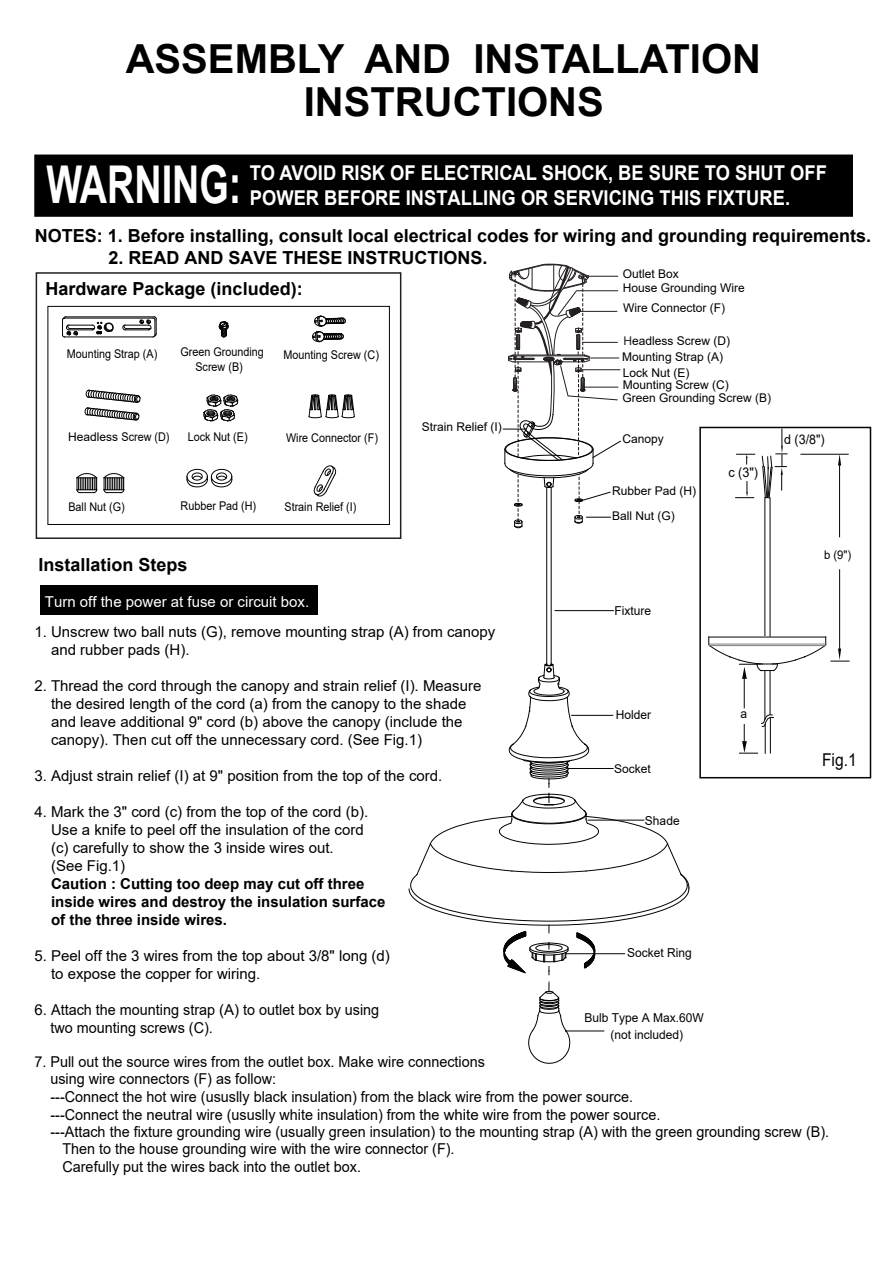
<style>
.page{position:relative;width:893px;height:1263px;background:#fff}
.page>*{position:absolute;margin:0;border:0;box-sizing:border-box;transform-origin:0 0}
.t1{font:700 52.2px "Arial";color:#fff;scale:.72 1}
.t2{font:700 40.05px/42.6px "Arial";color:#000;text-align:center}
.t3{font:700 20.4px/24.6px "Arial";color:#fff;scale:.9 1}
.t4{font:700 18px "Arial";color:#000}
.t5{font:17.7px "Arial";color:#030303;scale:.88 1}
.t6{font:15px/18px "Arial";color:#000}
.t7{font:15px "Arial";color:#000;scale:.96 1}
.t8{font:700 15px/18px "Arial";color:#000}
.t9{font:15px "Arial";color:#fff}
.t10{font:13.35px "Arial";color:#030303;scale:.95 1}
.t11{font:13.2px "Arial";color:#030303;scale:.95 1}
.t12{font:12.6px "Arial";color:#040503;scale:.95 1}
.t13{font:12.3px/16.8px "Arial";color:#000;text-align:center}
.t14{font:12px/13.5px "Arial";color:#000}
.t15{font:12px/14.4px "Arial";color:#000;text-align:center;scale:.9 1}
.t16{font:12px "Arial";color:#040503;scale:.95 1}
.s1{color:#231f20}
</style>
<div class="page">
<div style="left:34px;top:155px;width:819px;height:62px;background:#000;border:2px solid #030303"></div>
<div style="left:36px;top:272px;width:365px;height:267px;border:2px solid #231f20"></div>
<div style="left:48px;top:306px;width:342px;height:219px;border:1px solid #050504"></div>
<svg style="left:203px;top:395px;width:35px;height:26px"></svg>
<hr style="left:64px;top:318px;width:89px;height:1px;background:#050504">
<hr style="left:64px;top:337px;width:89px;height:1px;background:#050504">
<hr style="left:66px;top:317px;width:88px;height:1px;background:#050504">
<svg style="left:62px;top:316px;width:52px;height:21px"></svg>
<svg style="left:122px;top:316px;width:35px;height:21px"></svg>
<svg style="left:312px;top:316px;width:34px;height:26px"></svg>
<svg style="left:219px;top:321px;width:10px;height:16px"></svg>
<svg style="left:309px;top:394px;width:46px;height:24px"></svg>
<hr style="left:555px;top:610px;width:58px;height:1px;background:#070304">
<hr style="left:572px;top:715px;width:41px;height:1px;background:#070304">
<hr style="left:569px;top:768px;width:44px;height:1px;background:#050504">
<hr style="left:566px;top:1031px;width:38px;height:1px;background:#070304">
<svg style="left:187px;top:469px;width:45px;height:18px"></svg>
<svg style="left:76px;top:473px;width:21px;height:20px"></svg>
<svg style="left:104px;top:473px;width:20px;height:20px"></svg>
<svg style="left:314px;top:465px;width:22px;height:31px"></svg>
<div style="left:699px;top:427px;width:172px;height:351px;border:2px solid #050504"></div>
<hr style="left:764px;top:670px;width:1px;height:50px;background:#050504">
<hr style="left:770px;top:671px;width:1px;height:44px;background:#050504">
<svg style="left:739px;top:714px;width:35px;height:40px"></svg>
<svg style="left:708px;top:428px;width:141px;height:280px"></svg>
<div style="left:40px;top:586px;width:277px;height:29px;background:#000"></div>
<hr style="left:546px;top:487px;width:1px;height:178px;background:#030303">
<hr style="left:551px;top:487px;width:1px;height:178px;background:#030303">
<svg style="left:528px;top:982px;width:42px;height:82px"></svg>
<svg style="left:408px;top:793px;width:282px;height:182px"></svg>
<svg style="left:508px;top:663px;width:81px;height:124px"></svg>
<svg style="left:85px;top:390px;width:55px;height:30px"></svg>
<svg style="left:503px;top:264px;width:118px;height:264px"></svg>
<h2 class="t2" style="left:126px;top:38px;width:637px">ASSEMBLY AND INSTALLATION<br>INSTRUCTIONS</h2>
<h1 class="t1" style="left:46px;top:147px;width:273px">WARNING:</h1>
<h3 class="t3" style="left:250px;top:161px;width:643px">TO AVOID RISK OF ELECTRICAL SHOCK, BE SURE TO SHUT OFF<br>POWER BEFORE INSTALLING OR SERVICING THIS FIXTURE.</h3>
<p class="t4" style="left:35px;top:223px;width:838px">NOTES: 1. Before installing, consult local electrical codes for wiring and grounding requirements.</p>
<p class="t4" style="left:108px;top:245px;width:381px">2. READ AND SAVE THESE INSTRUCTIONS.</p>
<p class="t4" style="left:46px;top:276px;width:259px">Hardware Package (included):</p>
<p class="t15" style="left:67px;top:347px;width:102px">Mounting Strap (A)</p>
<p class="t15" style="left:180px;top:345px;width:94px">Green Grounding<br>Screw (B)</p>
<p class="t15" style="left:283px;top:347px;width:108px">Mounting Screw (C)</p>
<p class="t14" style="left:68px;top:430px;width:103px">Headless Screw (D)</p>
<p class="t15" style="left:188px;top:429px;width:68px">Lock Nut (E)</p>
<p class="t15" style="left:286px;top:430px;width:104px">Wire Connector (F)</p>
<p class="t15" style="left:68px;top:499px;width:64px">Ball Nut (G)</p>
<p class="t15" style="left:181px;top:498px;width:86px">Rubber Pad (H)</p>
<p class="t15" style="left:284px;top:499px;width:82px">Strain Relief (I)</p>
<p class="t4" style="left:38px;top:552px;width:151px">Installation Steps</p>
<p class="t9" style="left:45px;top:591px;width:266px">Turn off the power at fuse or circuit box.</p>
<p class="t14" style="left:422px;top:420px;width:82px">Strain Relief (I)</p>
<p class="t14" style="left:623px;top:267px;width:124px">Outlet Box<br>House Grounding Wire</p>
<p class="t14" style="left:623px;top:301px;width:104px">Wire Connector (F)</p>
<p class="t14" style="left:622px;top:332px;width:109px;line-height:16.5px"><span class="s1">H</span>eadless Screw (D)<br>Mounting Strap (A)</p>
<p class="t14" style="left:622px;top:359px;width:150px;line-height:25.8px">Lock Nut (E)<br>Green Grounding Screw (B)</p>
<p class="t14" style="left:623px;top:378px;width:108px">Mounting Screw (C)</p>
<p class="t14" style="left:622px;top:432px;width:43px">Canopy</p>
<p class="t14" style="left:612px;top:484px;width:86px">Rubber Pad (H)</p>
<p class="t14" style="left:612px;top:509px;width:64px">Ball Nut (G)</p>
<p class="t10" style="left:728px;top:463px;width:33px">c (3")</p>
<p class="t11" style="left:784px;top:430px;width:44px">d (3/8")</p>
<p class="t16" style="left:824px;top:546px;width:30px">b (9")</p>
<p class="t13" style="left:614px;top:602px;width:38px">Fixture</p>
<p class="t6" style="left:51px;top:623px;width:446px;text-indent:-17px">1. Unscrew two ball nuts (G), remove mounting strap (A) from canopy and rubber pads (H).</p>
<p class="t6" style="left:51px;top:677px;width:432px;text-indent:-17px">2. Thread the cord through the canopy and strain relief (I). Measure the desired length of the cord (a) from the canopy to the shade and leave additional 9" cord (b) above the canopy (include the canopy). Then cut off the unnecessary cord. (See Fig.1)</p>
<p class="t6" style="left:34px;top:767px;width:410px">3. Adjust strain relief (I) at 9" position from the top of the cord.</p>
<p class="t6" style="left:51px;top:803px;width:319px;text-indent:-17px">4. Mark the 3" cord (c) from the top of the cord (b).<br>Use a knife to peel off the insulation of the cord (c) carefully to show the 3 inside wires out. (See Fig.1)</p>
<p class="t8" style="left:51px;top:875px;width:336px">Caution : Cutting too deep may cut off three inside wires and destroy the insulation surface of the three inside wires.</p>
<p class="t6" style="left:51px;top:947px;width:340px;text-indent:-17px">5. Peel off the 3 wires from the top about 3/8" long (d) to expose the copper for wiring.</p>
<p class="t6" style="left:50px;top:1001px;width:330px;line-height:17.2px;text-indent:-16px">6. Attach the mounting strap (A) to outlet box by using two mounting screws (C).</p>
<p class="t7" style="left:34px;top:1051px;width:471px">7. Pull out the source wires from the outlet box. Make wire connections</p>
<p class="t7" style="left:50px;top:1069px;width:237px">using wire connectors (F) as follow:</p>
<p class="t7" style="left:50px;top:1086px;width:608px">---Connect the hot wire (ususlly black insulation) from the black wire from the power source.</p>
<p class="t7" style="left:50px;top:1104px;width:637px">---Connect the neutral wire (ususlly white insulation) from the white wire from the power source.</p>
<p class="t7" style="left:50px;top:1121px;width:813px">---Attach the fixture grounding wire (usually green insulation) to the mounting strap (A) with the green grounding screw (B).</p>
<p class="t7" style="left:62px;top:1139px;width:410px">Then to the house grounding wire with the wire connector (F).</p>
<p class="t7" style="left:62px;top:1156px;width:312px">Carefully put the wires back into the outlet box.</p>
<p class="t13" style="left:616px;top:706px;width:37px">Holder</p>
<p class="t12" style="left:741px;top:704px;width:9px">a</p>
<p class="t5" style="left:822px;top:747px;width:41px">Fig.1</p>
<p class="t14" style="left:614px;top:762px;width:38px">Socket</p>
<p class="t13" style="left:645px;top:812px;width:36px">Shade</p>
<p class="t13" style="left:627px;top:945px;width:66px">Socket Ring</p>
<p class="t13" style="left:584px;top:1009px;width:121px">Bulb Type A Max.60W (not included)</p>
</div>
